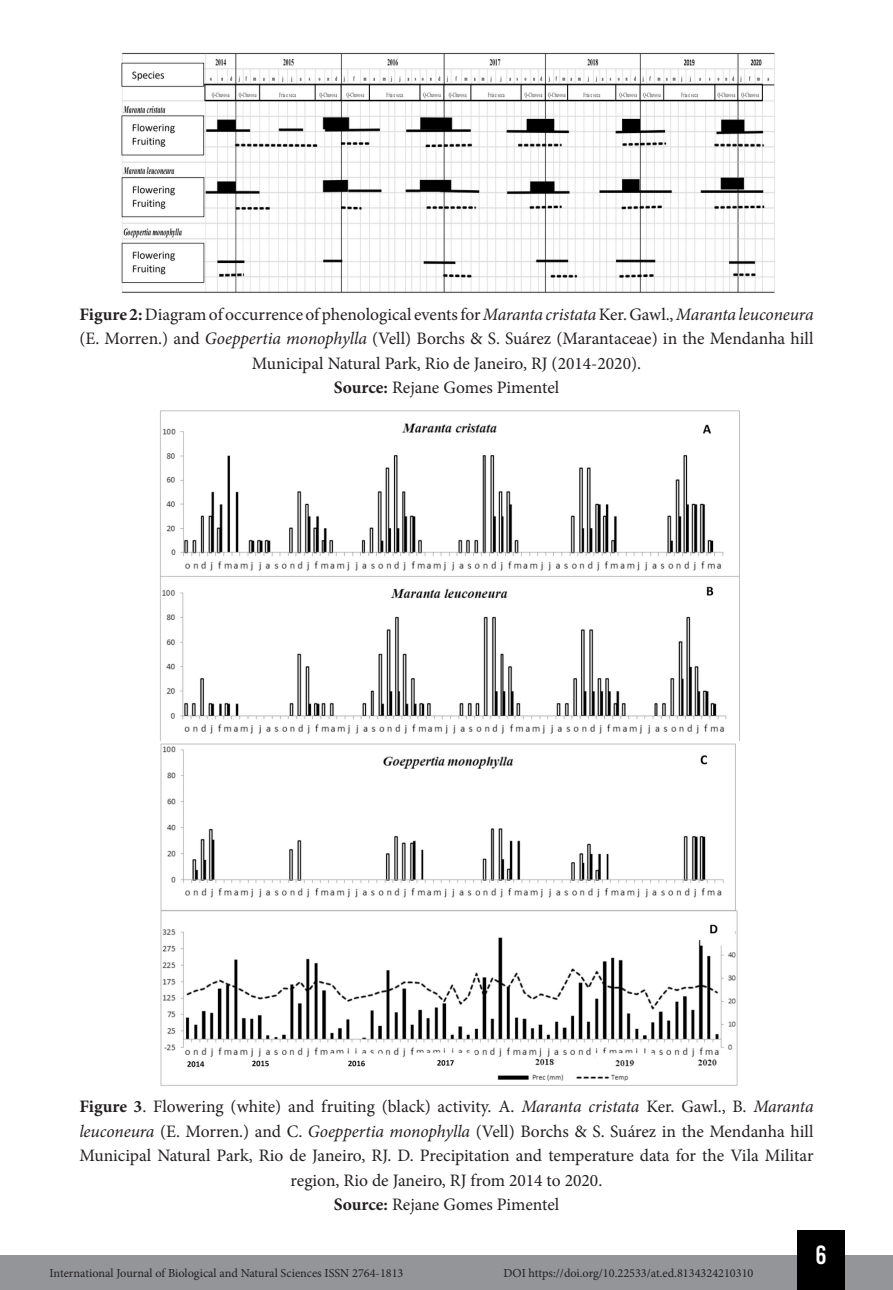
<style>
.page{position:relative;width:893px;height:1290px;background:#fff}
.page>*{position:absolute;margin:0;border:0;box-sizing:border-box;transform-origin:0 0}
.t1{font:26.25px "Bebas Kai";color:#fff}
.Info_Imagem{font:17.5px/24.5px "Minion Pro";color:#231f20;text-align:center}
.t2{font:12.25px "Minion Pro";color:#231f20}
.s1{font-weight:700}
.s2{font-style:italic}
</style>
<div class="page">
<div style="left:0;top:1255px;width:893px;height:35px;background:#939598"></div>
<div style="left:797px;top:1230px;width:48px;height:60px;background:#000"></div>
<img style="left:121px;top:52px;width:654px;height:241px">
<img style="left:160px;top:410px;width:579px;height:330px">
<img style="left:160px;top:744px;width:578px;height:342px">
<p class="Info_Imagem" style="left:79px;top:302px;width:736px"><span class="s1">Figure 2:</span> Diagram of occurrence of phenological events for <span class="s2">Maranta cristata</span> Ker. Gawl., <span class="s2">Maranta leuconeura </span>(E. Morren.) and <span class="s2">Goeppertia monophylla</span> (Vell) Borchs &amp; S. Suárez (Marantaceae) in the Mendanha hill<br>Municipal Natural Park, Rio de Janeiro, RJ (2014-2020).</p>
<p class="Info_Imagem" style="left:334px;top:375px;width:227px"><span class="s1">Source:</span> Rejane Gomes Pimentel</p>
<p class="Info_Imagem" style="left:79px;top:1094px;width:736px"><span class="s1">Figure 3</span>. Flowering (white) and fruiting (black) activity. A. <span class="s2">Maranta cristata</span> Ker. Gawl., B. <span class="s2">Maranta leuconeura</span> (E. Morren.) and C. <span class="s2">Goeppertia monophylla</span> (Vell) Borchs &amp; S. Suárez in the Mendanha hill Municipal Natural Park, Rio de Janeiro, RJ. D. Precipitation and temperature data for the Vila Militar region, Rio de Janeiro, RJ from 2014 to 2020.</p>
<p class="Info_Imagem" style="left:334px;top:1192px;width:227px"><span class="s1">Source:</span> Rejane Gomes Pimentel</p>
<p class="t2" style="left:50px;top:1265px;width:355px">International Journal of Biological and Natural Sciences ISSN 2764-1813</p>
<p class="t2" style="left:503px;top:1265px;width:252px">DOI https://doi.org/10.22533/at.ed.8134324210310</p>
<h1 class="t1" style="left:815px;top:1241px;width:13px">6</h1>
</div>
